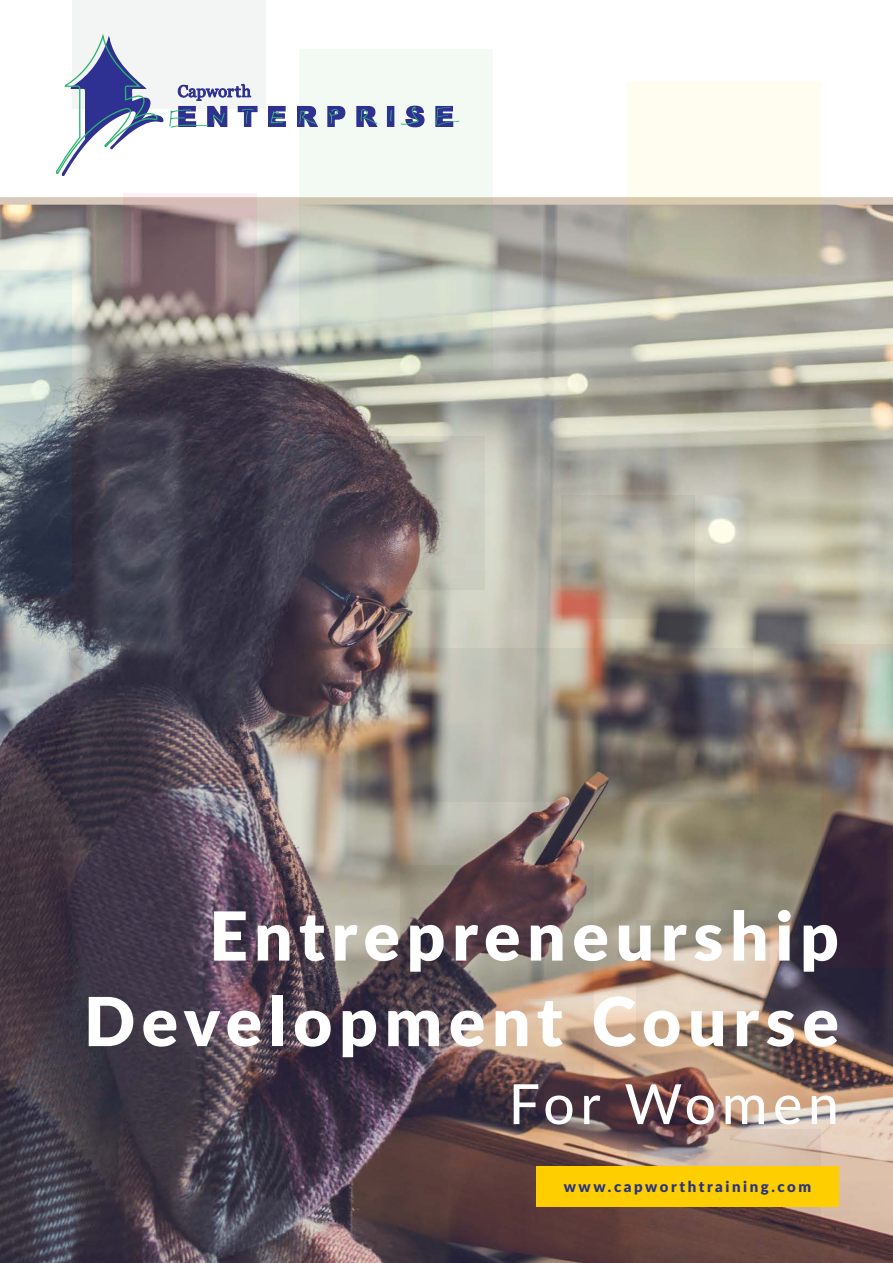
<style>
.page{position:relative;width:893px;height:1263px;background:#fff}
.page>*{position:absolute;margin:0;border:0;box-sizing:border-box;transform-origin:0 0}
.t1{font:900 67.5px/85.5px "Lato";letter-spacing:.1em;color:#fff;text-align:right}
.t2{font:500 55.5px "Lato";letter-spacing:.1em;color:#fff}
.t3{font:900 15px "Lato";letter-spacing:.17em;color:#283583}
</style>
<div class="page">
<img style="left:0;top:197px;width:893px;height:1066px">
<svg style="left:561px;top:496px;width:134px;height:123px;background:#b1a899"></svg>
<div style="left:72px;top:0;width:193px;height:109px;background:#f3f4f4"></div>
<svg style="left:123px;top:194px;width:134px;height:123px;background:#957e80"></svg>
<svg style="left:299px;top:49px;width:194px;height:323px"></svg>
<svg style="left:140px;top:437px;width:344px;height:153px;background:#5f5961"></svg>
<svg style="left:0;top:270px;width:72px;height:323px;background:#828e94"></svg>
<svg style="left:628px;top:81px;width:193px;height:196px;fill:#fffdf0"></svg>
<svg style="left:198px;top:619px;width:134px;height:123px;background:#483f4a"></svg>
<svg style="left:628px;top:1129px;width:193px;height:134px;background:#866a63"></svg>
<svg style="left:636px;top:921px;width:134px;height:123px;background:#baa694"></svg>
<img style="left:400px;top:865px;width:194px;height:324px">
<svg style="left:409px;top:648px;width:344px;height:153px;background:#8c857c"></svg>
<svg style="left:821px;top:644px;width:72px;height:323px;background:#695b5d"></svg>
<svg style="left:72px;top:961px;width:193px;height:196px;background:#483e4b"></svg>
<div style="left:536px;top:1166px;width:303px;height:41px;background:#ffce00"></div>
<div style="left:388px;top:107px;width:6px;height:19px;background:#2e3191"></div>
<div style="left:387px;top:106px;width:7px;height:21px;border:1px solid #2e3191"></div>
<svg style="left:401px;top:105px;width:24px;height:23px"></svg>
<svg style="left:268px;top:106px;width:18px;height:21px"></svg>
<svg style="left:297px;top:105px;width:22px;height:23px"></svg>
<svg style="left:327px;top:105px;width:19px;height:23px"></svg>
<svg style="left:390px;top:110px;width:2px;height:11px"></svg>
<svg style="left:356px;top:105px;width:23px;height:23px"></svg>
<svg style="left:56px;top:34px;width:202px;height:142px"></svg>
<svg style="left:435px;top:105px;width:24px;height:23px"></svg>
<p class="t1" style="left:84px;top:890px;width:756px">Entrepreneurship<br>Development Course</p>
<p class="t2" style="left:509px;top:1064px;width:332px">For Women</p>
<p class="t3" style="left:564px;top:1176px;width:249px">www.capworthtraining.com</p>
</div>
